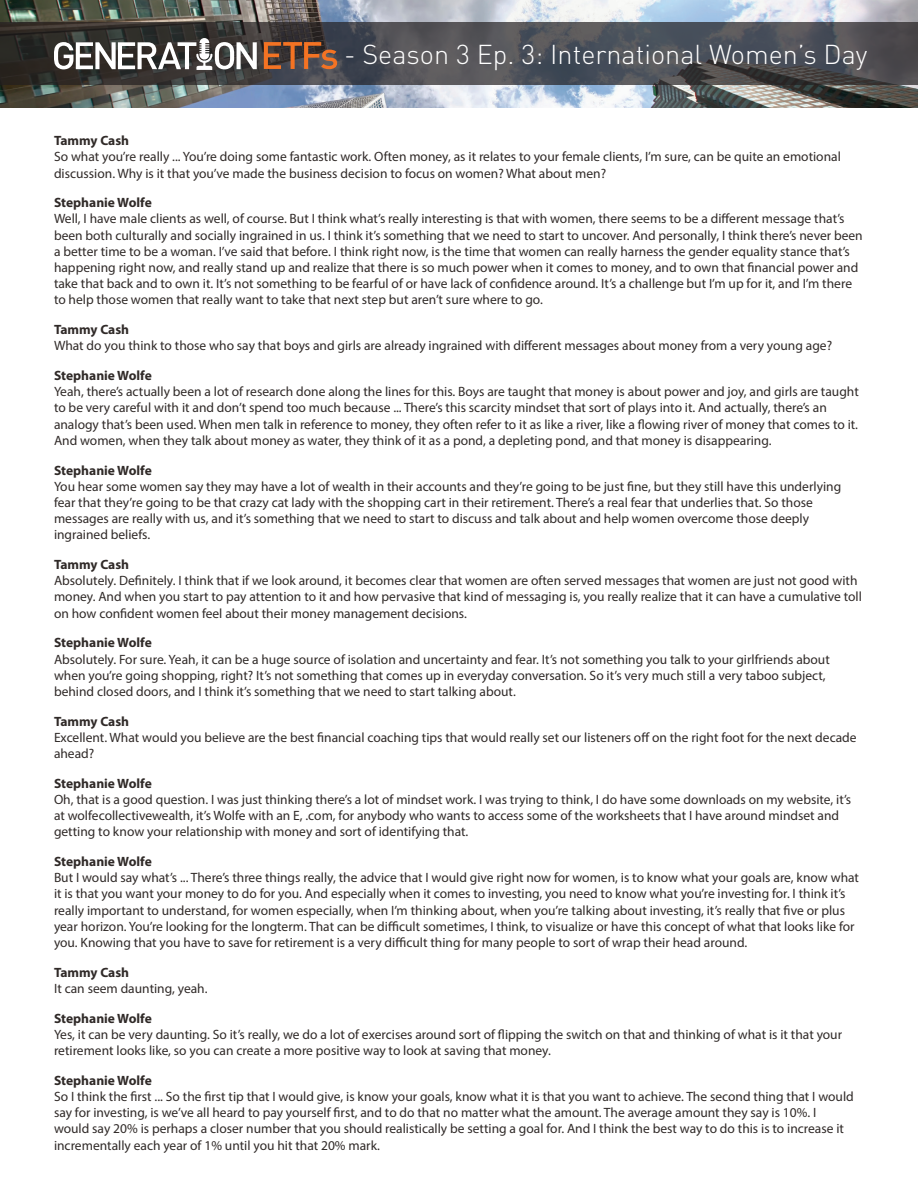
<style>
.page{position:relative;width:918px;height:1188px;background:#fff}
.page>*{position:absolute;margin:0;border:0;box-sizing:border-box;transform-origin:0 0}
.t1{font:300 27px "DIN Pro";color:#fff}
.t2{font:13.5px/16.2px "Myriad Pro";color:#302a28}
.t3{font:700 13.5px "Myriad Pro";color:#302a28}
</style>
<div class="page">
<img style="left:0;top:0;width:918px;height:108px">
<svg style="left:0;top:23px;width:918px;height:62px;background:#47484c"></svg>
<svg style="left:264px;top:42px;width:73px;height:27px;background:#855235"></svg>
<svg style="left:54px;top:38px;width:203px;height:32px"></svg>
<h1 class="t1" style="left:344px;top:34px;width:525px">- Season 3 Ep. 3: International Women’s Day</h1>
<p class="t3" style="left:54px;top:132px;width:77px">Tammy Cash</p>
<p class="t2" style="left:54px;top:148px;width:788px">So what you’re really ... You’re doing some fantastic work. Often money, as it relates to your female clients, I’m sure, can be quite an emotional discussion. Why is it that you’ve made the business decision to focus on women? What about men?</p>
<p class="t3" style="left:54px;top:194px;width:99px">Stephanie Wolfe</p>
<p class="t2" style="left:54px;top:211px;width:810px">Well, I have male clients as well, of course. But I think what’s really interesting is that with women, there seems to be a different message that’s been both culturally and socially ingrained in us. I think it’s something that we need to start to uncover. And personally, I think there’s never been a better time to be a woman. I’ve said that before. I think right now, is the time that women can really harness the gender equality stance that’s happening right now, and really stand up and realize that there is so much power when it comes to money, and to own that financial power and take that back and to own it. It’s not something to be fearful of or have lack of confidence around. It’s a challenge but I’m up for it, and I’m there to help those women that really want to take that next step but aren’t sure where to go.</p>
<p class="t3" style="left:54px;top:321px;width:77px">Tammy Cash</p>
<p class="t2" style="left:54px;top:337px;width:780px">What do you think to those who say that boys and girls are already ingrained with different messages about money from a very young age?</p>
<p class="t3" style="left:54px;top:367px;width:99px">Stephanie Wolfe</p>
<p class="t2" style="left:54px;top:383px;width:806px">Yeah, there’s actually been a lot of research done along the lines for this. Boys are taught that money is about power and joy, and girls are taught to be very careful with it and don’t spend too much because ... There’s this scarcity mindset that sort of plays into it. And actually, there’s an analogy that’s been used. When men talk in reference to money, they often refer to it as like a river, like a flowing river of money that comes to it.<br>And women, when they talk about money as water, they think of it as a pond, a depleting pond, and that money is disappearing.</p>
<p class="t3" style="left:54px;top:461px;width:99px">Stephanie Wolfe</p>
<p class="t2" style="left:54px;top:478px;width:789px">You hear some women say they may have a lot of wealth in their accounts and they’re going to be just fine, but they still have this underlying fear that they’re going to be that crazy cat lady with the shopping cart in their retirement. There’s a real fear that underlies that. So those messages are really with us, and it’s something that we need to start to discuss and talk about and help women overcome those deeply ingrained beliefs.</p>
<p class="t3" style="left:54px;top:556px;width:77px">Tammy Cash</p>
<p class="t2" style="left:54px;top:572px;width:809px">Absolutely. Definitely. I think that if we look around, it becomes clear that women are often served messages that women are just not good with money. And when you start to pay attention to it and how pervasive that kind of messaging is, you really realize that it can have a cumulative toll on how confident women feel about their money management decisions.</p>
<p class="t3" style="left:54px;top:634px;width:99px">Stephanie Wolfe</p>
<p class="t2" style="left:54px;top:651px;width:777px">Absolutely. For sure. Yeah, it can be a huge source of isolation and uncertainty and fear. It’s not something you talk to your girlfriends about when you’re going shopping, right? It’s not something that comes up in everyday conversation. So it’s very much still a very taboo subject, behind closed doors, and I think it’s something that we need to start talking about.</p>
<p class="t3" style="left:54px;top:712px;width:77px">Tammy Cash</p>
<p class="t2" style="left:54px;top:729px;width:804px">Excellent. What would you believe are the best financial coaching tips that would really set our listeners off on the right foot for the next decade ahead?</p>
<p class="t3" style="left:54px;top:774px;width:99px">Stephanie Wolfe</p>
<p class="t2" style="left:54px;top:791px;width:799px">Oh, that is a good question. I was just thinking there’s a lot of mindset work. I was trying to think, I do have some downloads on my website, it’s at wolfecollectivewealth, it’s Wolfe with an E, .com, for anybody who wants to access some of the worksheets that I have around mindset and getting to know your relationship with money and sort of identifying that.</p>
<p class="t3" style="left:54px;top:853px;width:99px">Stephanie Wolfe</p>
<p class="t2" style="left:54px;top:869px;width:807px">But I would say what’s ... There’s three things really, the advice that I would give right now for women, is to know what your goals are, know what it is that you want your money to do for you. And especially when it comes to investing, you need to know what you’re investing for. I think it’s really important to understand, for women especially, when I’m thinking about, when you’re talking about investing, it’s really that five or plus year horizon. You’re looking for the longterm. That can be difficult sometimes, I think, to visualize or have this concept of what that looks like for you. Knowing that you have to save for retirement is a very difficult thing for many people to sort of wrap their head around.</p>
<p class="t3" style="left:54px;top:963px;width:77px">Tammy Cash</p>
<p class="t2" style="left:54px;top:980px;width:155px">It can seem daunting, yeah.</p>
<p class="t3" style="left:54px;top:1009px;width:99px">Stephanie Wolfe</p>
<p class="t2" style="left:54px;top:1026px;width:790px">Yes, it can be very daunting. So it’s really, we do a lot of exercises around sort of flipping the switch on that and thinking of what is it that your retirement looks like, so you can create a more positive way to look at saving that money.</p>
<p class="t3" style="left:54px;top:1071px;width:99px">Stephanie Wolfe</p>
<p class="t2" style="left:54px;top:1088px;width:801px">So I think the first ... So the first tip that I would give, is know your goals, know what it is that you want to achieve. The second thing that I would say for investing, is we’ve all heard to pay yourself first, and to do that no matter what the amount. The average amount they say is 10%. I would say 20% is perhaps a closer number that you should realistically be setting a goal for. And I think the best way to do this is to increase it incrementally each year of 1% until you hit that 20% mark.</p>
</div>
